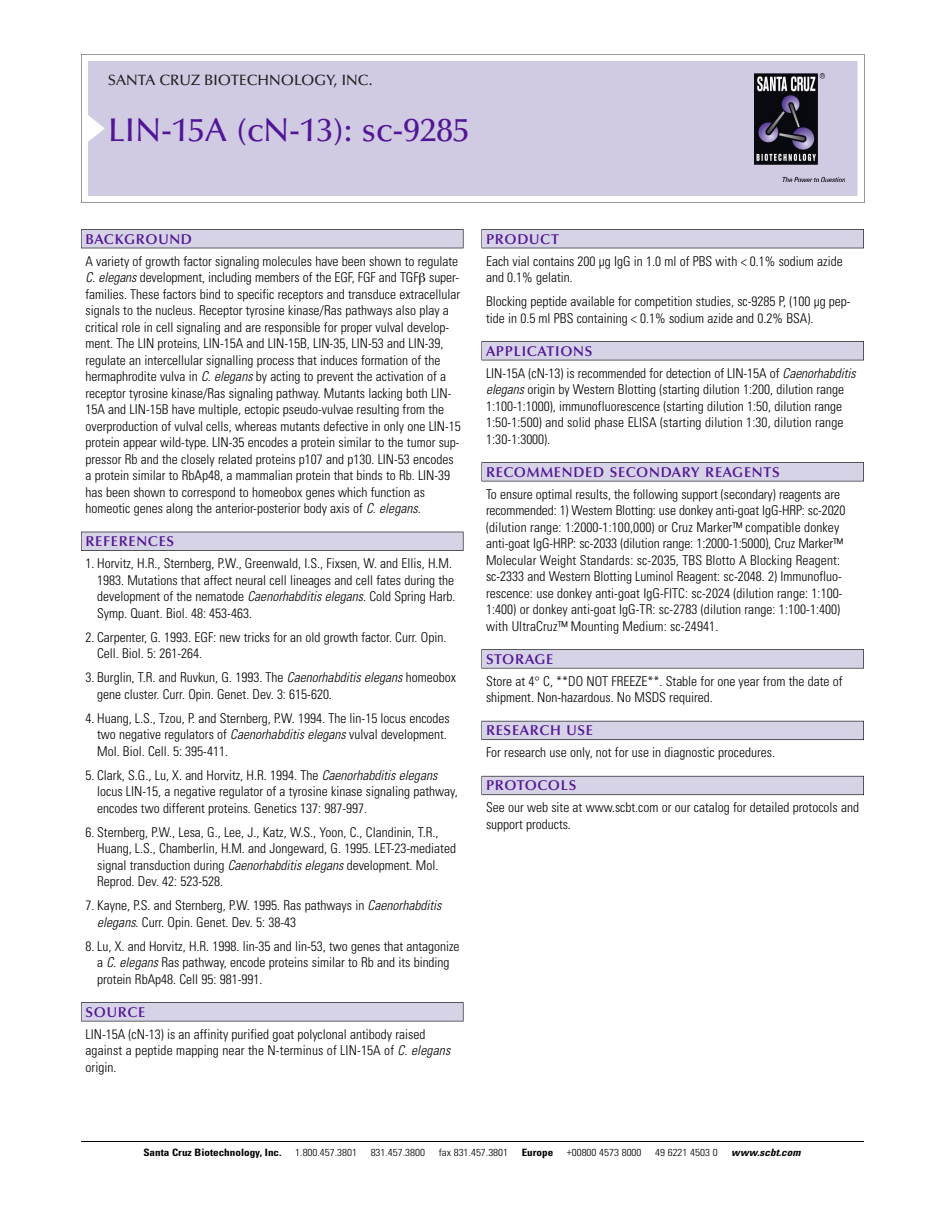
<style>
.page{position:relative;width:945px;height:1215px;background:#fff}
.page>*{position:absolute;margin:0;border:0;box-sizing:border-box;transform-origin:0 0}
.t1{font:500 33px "Optima";color:#511695}
.t2{font:500 15px "Optima";color:#231f20}
.t3{font:600 14.25px "Optima";letter-spacing:.05em;color:#511695}
.t4{font:300 condensed 13.5px/16.5px "Univers";color:#000}
.t5{font:300 condensed 10.2px "Univers";color:#000;scale:1.1 1}
.t6{font:700 condensed 10.2px "Univers";color:#000;scale:1.1 1}
.t7{font:italic 700 condensed 10.2px "Univers";letter-spacing:.005em;color:#000;scale:1.1 1}
.s1{font-style:italic}
</style>
<div class="page">
<svg style="left:81px;top:54px;width:783px;height:149px"></svg>
<div style="left:88px;top:61px;width:769px;height:135px;background:#d1cae3"></div>
<img style="left:755px;top:74px;width:90px;height:108px">
<div style="left:81px;top:229px;width:382px;height:19px;background:#525156"></div>
<div style="left:81px;top:230px;width:382px;height:18px;background:#d7d3e7"></div>
<div style="left:81px;top:532px;width:382px;height:19px;background:#515055"></div>
<div style="left:81px;top:532px;width:382px;height:18px;background:#d7d3e7"></div>
<div style="left:81px;top:1002px;width:382px;height:19px;background:#545357"></div>
<div style="left:81px;top:1003px;width:382px;height:18px;background:#d7d3e7"></div>
<div style="left:482px;top:229px;width:382px;height:19px;background:#525156"></div>
<div style="left:482px;top:230px;width:381px;height:18px;background:#d7d3e7"></div>
<div style="left:482px;top:341px;width:382px;height:19px;background:#525155"></div>
<div style="left:482px;top:342px;width:381px;height:18px;background:#d7d3e7"></div>
<div style="left:482px;top:462px;width:382px;height:19px;background:#545357"></div>
<div style="left:482px;top:463px;width:381px;height:18px;background:#d7d3e7"></div>
<div style="left:482px;top:649px;width:382px;height:19px;background:#575759"></div>
<div style="left:482px;top:650px;width:381px;height:18px;background:#d7d3e7"></div>
<div style="left:482px;top:721px;width:382px;height:19px;background:#5b5a62"></div>
<div style="left:482px;top:721px;width:381px;height:18px;background:#d7d3e7"></div>
<div style="left:482px;top:776px;width:382px;height:19px;background:#66646e"></div>
<div style="left:482px;top:776px;width:381px;height:18px;background:#d7d3e7"></div>
<hr style="left:81px;top:1141px;width:783px;height:1px;background:#000">
<p class="t2" style="left:108px;top:74px;width:266px">SANTA CRUZ BIOTECHNOLOGY, INC.</p>
<h1 class="t1" style="left:108px;top:117px;width:363px">LIN-15A (cN-13): sc-9285</h1>
<p class="t3" style="left:86px;top:233px;width:108px">BACKGROUND</p>
<p class="t4" style="left:86px;top:254px;width:377px">A variety of growth factor signaling molecules have been shown to regulate <span class="s1">C. elegans</span> development, including members of the EGF, FGF and TGF super&shy;families. These factors bind to specific receptors and transduce extracellular signals to the nucleus. Receptor tyrosine kinase/Ras pathways also play a critical role in cell signaling and are responsible for proper vulval develop&shy;ment. The LIN proteins, LIN-15A and LIN-15B, LIN-35, LIN-53 and LIN-39, regulate an intercellular signalling process that induces formation of the hermaphrodite vulva in <span class="s1">C. elegans</span> by acting to prevent the activation of a receptor tyrosine kinase/Ras signaling pathway. Mutants lacking both LIN-15A and LIN-15B have multiple, ectopic pseudo-vulvae resulting from the overproduction of vulval cells, whereas mutants defective in only one LIN-15 protein appear wild-type. LIN-35 encodes a protein similar to the tumor sup&shy;pressor Rb and the closely related proteins p107 and p130. LIN-53 encodes a protein similar to RbAp48, a mammalian protein that binds to Rb. LIN-39 has been shown to correspond to homeobox genes which function as homeotic genes along the anterior-posterior body axis of <span class="s1">C. elegans</span>.</p>
<p class="t3" style="left:86px;top:536px;width:90px">REFERENCES</p>
<p class="t4" style="left:97px;top:556px;width:360px;text-indent:-12px">1. Horvitz, H.R., Sternberg, P.W., Greenwald, I.S., Fixsen, W. and Ellis, H.M.<br>1983. Mutations that affect neural cell lineages and cell fates during the development of the nematode <span class="s1">Caenorhabditis elegans</span>. Cold Spring Harb.<br>Symp. Quant. Biol. 48: 453-463.</p>
<p class="t4" style="left:97px;top:630px;width:351px;text-indent:-12px">2. Carpenter, G. 1993. EGF: new tricks for an old growth factor. Curr. Opin.<br>Cell. Biol. 5: 261-264.</p>
<p class="t4" style="left:97px;top:670px;width:360px;text-indent:-12px">3. Burglin, T.R. and Ruvkun, G. 1993. The <span class="s1">Caenorhabditis elegans</span> homeobox gene cluster. Curr. Opin. Genet. Dev. 3: 615-620.</p>
<p class="t4" style="left:97px;top:711px;width:354px;text-indent:-12px">4. Huang, L.S., Tzou, P. and Sternberg, P.W. 1994. The lin-15 locus encodes two negative regulators of <span class="s1">Caenorhabditis elegans</span> vulval development.<br>Mol. Biol. Cell. 5: 395-411.</p>
<p class="t4" style="left:97px;top:768px;width:362px;text-indent:-12px">5. Clark, S.G., Lu, X. and Horvitz, H.R. 1994. The <span class="s1">Caenorhabditis elegans </span>locus LIN-15, a negative regulator of a tyrosine kinase signaling pathway, encodes two different proteins. Genetics 137: 987-997.</p>
<p class="t4" style="left:97px;top:825px;width:360px;text-indent:-12px">6. Sternberg, P.W., Lesa, G., Lee, J., Katz, W.S., Yoon, C., Clandinin, T.R., Huang, L.S., Chamberlin, H.M. and Jongeward, G. 1995. LET-23-mediated signal transduction during <span class="s1">Caenorhabditis elegans</span> development. Mol.<br>Reprod. Dev. 42: 523-528.</p>
<p class="t4" style="left:97px;top:898px;width:346px;text-indent:-12px">7. Kayne, P.S. and Sternberg, P.W. 1995. Ras pathways in <span class="s1">Caenorhabditis elegans</span>. Curr. Opin. Genet. Dev. 5: 38-43</p>
<p class="t4" style="left:97px;top:939px;width:364px;text-indent:-12px">8. Lu, X. and Horvitz, H.R. 1998. lin-35 and lin-53, two genes that antagonize a <span class="s1">C. elegans</span> Ras pathway, encode proteins similar to Rb and its binding protein RbAp48. Cell 95: 981-991.</p>
<p class="t3" style="left:86px;top:1006px;width:61px">SOURCE</p>
<p class="t4" style="left:86px;top:1027px;width:366px">LIN-15A (cN-13) is an affinity purified goat polyclonal antibody raised against a peptide mapping near the N-terminus of LIN-15A of <span class="s1">C. elegans </span>origin.</p>
<p class="t3" style="left:486px;top:233px;width:74px">PRODUCT</p>
<p class="t4" style="left:486px;top:254px;width:358px">Each vial contains 200 µg IgG in 1.0 ml of PBS with &lt; 0.1% sodium azide and 0.1% gelatin.</p>
<p class="t4" style="left:486px;top:294px;width:366px">Blocking peptide available for competition studies, sc-9285 P, (100 µg pep&shy;tide in 0.5 ml PBS containing &lt; 0.1% sodium azide and 0.2% BSA).</p>
<p class="t3" style="left:486px;top:345px;width:108px">APPLICATIONS</p>
<p class="t4" style="left:486px;top:366px;width:371px">LIN-15A (cN-13) is recommended for detection of LIN-15A of <span class="s1">Caenorhabditis elegans</span> origin by Western Blotting (starting dilution 1:200, dilution range 1:100-1:1000), immunofluorescence (starting dilution 1:50, dilution range 1:50-1:500) and solid phase ELISA (starting dilution 1:30, dilution range 1:30-1:3000).</p>
<p class="t3" style="left:486px;top:466px;width:295px">RECOMMENDED SECONDARY REAGENTS</p>
<p class="t4" style="left:486px;top:487px;width:361px">To ensure optimal results, the following support (secondary) reagents are recommended: 1) Western Blotting: use donkey anti-goat IgG-HRP: sc-2020 (dilution range: 1:2000-1:100,000) or Cruz Marker™ compatible donkey anti-goat IgG-HRP: sc-2033 (dilution range: 1:2000-1:5000), Cruz Marker™ Molecular Weight Standards: sc-2035, TBS Blotto A Blocking Reagent: sc-2333 and Western Blotting Luminol Reagent: sc-2048. 2) Immunofluo&shy;rescence: use donkey anti-goat IgG-FITC: sc-2024 (dilution range: 1:100- 1:400) or donkey anti-goat IgG-TR: sc-2783 (dilution range: 1:100-1:400) with UltraCruz™ Mounting Medium: sc-24941.</p>
<p class="t3" style="left:486px;top:653px;width:69px">STORAGE</p>
<p class="t4" style="left:486px;top:674px;width:358px">Store at 4° C, **DO NOT FREEZE**. Stable for one year from the date of shipment. Non-hazardous. No MSDS required.</p>
<p class="t3" style="left:486px;top:725px;width:109px">RESEARCH USE</p>
<p class="t4" style="left:486px;top:745px;width:290px">For research use only, not for use in diagnostic procedures.</p>
<p class="t3" style="left:486px;top:780px;width:92px">PROTOCOLS</p>
<p class="t4" style="left:486px;top:800px;width:375px">See our web site at www.scbt.com or our catalog for detailed protocols and support products.</p>
<p class="t6" style="left:143px;top:1148px;width:127px">Santa Cruz Biotechnology, Inc.</p>
<p class="t5" style="left:295px;top:1148px;width:58px">1.800.457.3801</p>
<p class="t5" style="left:371px;top:1148px;width:51px">831.457.3800</p>
<p class="t5" style="left:439px;top:1148px;width:65px">fax 831.457.3801</p>
<p class="t6" style="left:522px;top:1148px;width:30px">Europe</p>
<p class="t5" style="left:567px;top:1148px;width:69px">+00800 4573 8000</p>
<p class="t5" style="left:655px;top:1148px;width:58px">49 6221 4503 0</p>
<p class="t7" style="left:731px;top:1148px;width:64px">www.scbt.com</p>
</div>
